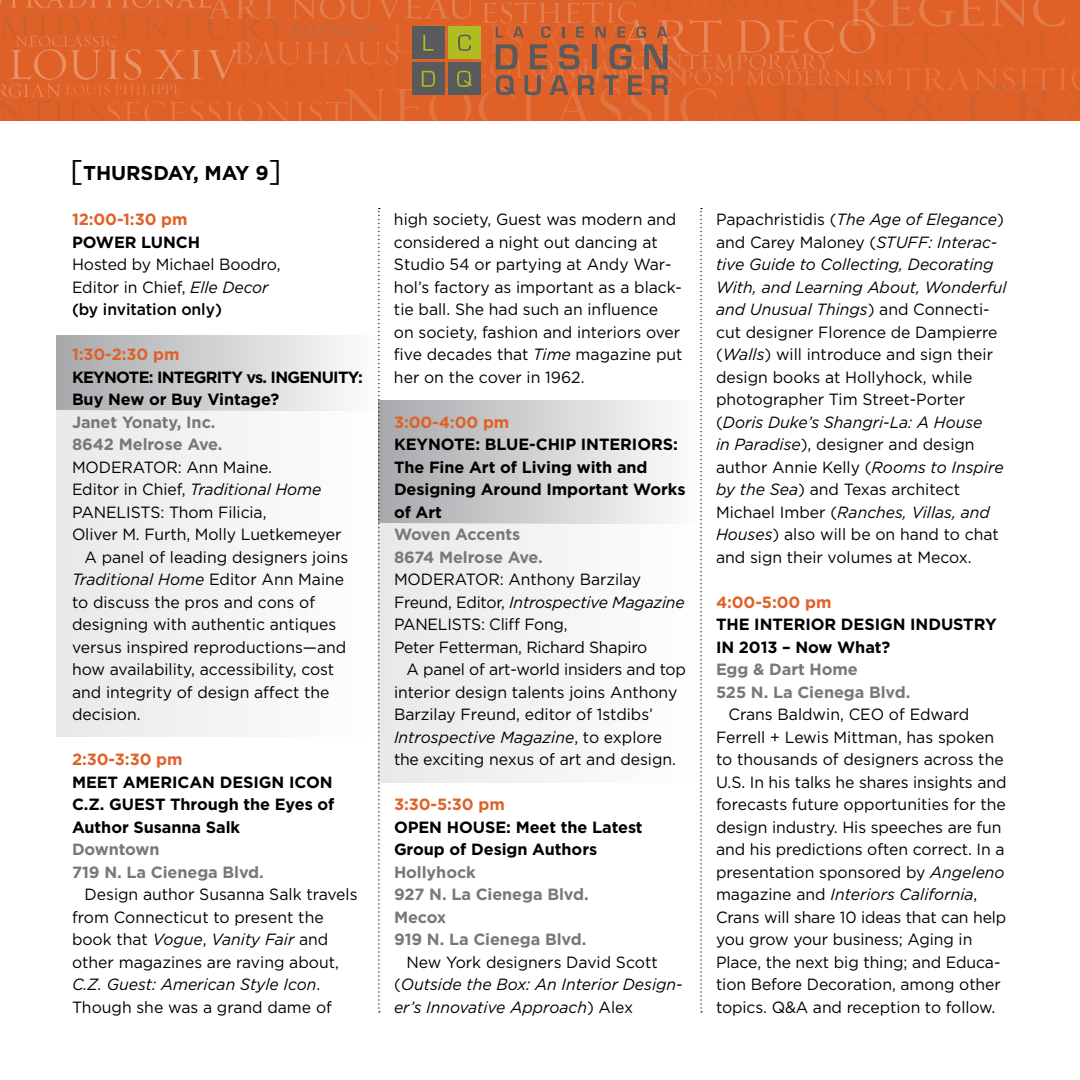
<style>
.page{position:relative;width:1080px;height:1080px;background:#fff}
.page>*{position:absolute;margin:0;border:0;box-sizing:border-box;transform-origin:0 0}
.t1{font:700 20px "Gotham";color:#000}
.t2{font:16.25px/22.5px "Gotham";color:#000}
.t3{font:700 16.25px/22.5px "Gotham";letter-spacing:-.005em;color:#000}
.t4{font:700 16.25px/22.5px "Gotham";letter-spacing:-.005em;color:#77787b}
.t5{font:italic 16.25px/22.5px "Gotham";color:#000}
.t6{font:700 16.25px "Gotham";letter-spacing:-.005em;color:#df6127}
.t7{font:700 16.25px "Gotham";letter-spacing:-.045em;color:#000}
.s1{font-weight:400;font-size:30px}
.s2{font-style:italic}
.s3{font-weight:500}
.s4{font-style:normal}
</style>
<div class="page">
<svg style="left:0;top:0;width:1080px;height:121px;background:#d7642d"></svg>
<div style="left:378px;top:400px;width:322px;height:123px;background:linear-gradient(to right,#a6a8ab,#fdfdfe)"></div>
<div style="left:378px;top:523px;width:322px;height:260px;background:#f3f3f4"></div>
<div style="left:56px;top:335px;width:323px;height:76px;background:linear-gradient(to right,#a6a8ab,#fdfdfe)"></div>
<div style="left:56px;top:411px;width:323px;height:326px;background:#f3f3f4"></div>
<svg style="left:378px;top:208px;width:2px;height:804px"></svg>
<svg style="left:700px;top:208px;width:2px;height:804px"></svg>
<p class="t1" style="left:70px;top:160px;width:29px"><span class="s1">[</span>THUR</p>
<p class="t1" style="left:141px;top:160px;width:143px">SDAY, MAY 9<span class="s1">]</span></p>
<p class="t6" style="left:72px;top:208px;width:117px">12:00-1:30 pm</p>
<p class="t3" style="left:72px;top:230px;width:26px">Powe</p>
<p class="t3" style="left:125px;top:230px;width:77px">r Lunch</p>
<p class="t2" style="left:72px;top:253px;width:210px">Hosted by Michael Boodro,<br>Editor in Chief, <span class="s2">Elle Decor </span><span class="s3">(by invitation only)</span></p>
<p class="t6" style="left:72px;top:343px;width:109px">1:30-2:30 pm</p>
<p class="t7" style="left:72px;top:366px;width:210px">Keynote: Integrity vs. Ingen</p>
<p class="t3" style="left:322px;top:365px;width:43px">uity:</p>
<p class="t3" style="left:72px;top:388px;width:209px">Buy New or Buy Vintage?</p>
<p class="t4" style="left:72px;top:410px;width:152px">Janet Yonaty, I nc.<br>8642 Melrose Ave.</p>
<p class="t2" style="left:72px;top:455px;width:202px">MODERATOR: Ann Maine.</p>
<p class="t5" style="left:72px;top:478px;width:251px"><span class="s4">Editor in Chief,</span> Traditional Home</p>
<p class="t2" style="left:72px;top:500px;width:196px">PANELISTS: Thom Filicia,</p>
<p class="t2" style="left:72px;top:523px;width:271px">Oliver M. Furth, Molly Luetkemeyer</p>
<p class="t2" style="left:84px;top:545px;width:265px">A panel of leading designers joins</p>
<p class="t5" style="left:72px;top:568px;width:274px">Traditional Home <span class="s4">Editor Ann Maine</span></p>
<p class="t2" style="left:72px;top:590px;width:245px">to discuss the pros and cons of</p>
<p class="t2" style="left:72px;top:613px;width:266px">designing with authentic antiques</p>
<p class="t2" style="left:72px;top:635px;width:276px">versus inspired reproductions—and</p>
<p class="t2" style="left:72px;top:658px;width:264px">how availability, accessibility, cost</p>
<p class="t2" style="left:72px;top:680px;width:259px">and integrity of design affect the</p>
<p class="t2" style="left:72px;top:703px;width:70px">decision.</p>
<p class="t6" style="left:72px;top:748px;width:112px">2:30-3:30 pm</p>
<p class="t3" style="left:72px;top:770px;width:65px">Meet Ame</p>
<p class="t3" style="left:72px;top:770px;width:264px;text-indent:88px">rican Design Icon<br>C.Z. Guest Through the Eyes of<br>Author Susanna Salk</p>
<p class="t4" style="left:72px;top:838px;width:193px">Downtown<br>719 N. La Cienega Blvd.</p>
<p class="t2" style="left:72px;top:883px;width:287px;text-indent:12px">Design author Susanna Salk travels from Connecticut to present the book that <span class="s2">Vogue</span>, <span class="s2">Vanity Fair</span> and other magazines are raving about,<br><span class="s2">C.Z. Guest: American Style Icon</span>.<br>Though she was a grand dame of</p>
<p class="t2" style="left:394px;top:208px;width:290px">high society, Guest was modern and considered a night out dancing at Studio 54 or partying at Andy War&shy;hol’s factory as important as a black&shy;tie ball. She had such an influence<br>on society, fashion and interiors over five decades that <span class="s2">Time</span> magazine put her on the cover in 1962.</p>
<p class="t6" style="left:394px;top:411px;width:117px">3:00-4:00 pm</p>
<p class="t3" style="left:394px;top:433px;width:293px">Keynote: Blue-Chip Interiors:<br>The Fine Art of Living with and<br>Designing Around I mportant Works of Art</p>
<p class="t4" style="left:394px;top:523px;width:150px">Woven Accents<br>8674 Melrose Ave.</p>
<p class="t2" style="left:394px;top:568px;width:292px">MODERATOR: Anthony Barzilay<br>Freund, Editor, <span class="s2">Introspective Magazine<br></span>PANELISTS: Cliff Fong,<br>Peter Fetterman, Richard Shapiro</p>
<p class="t2" style="left:394px;top:658px;width:294px;text-indent:12px">A panel of art-world insiders and top interior design talents joins Anthony Barzilay Freund, editor of 1stdibs’ <span class="s2">Introspective Magazine</span>, to explore the exciting nexus of art and design.</p>
<p class="t6" style="left:394px;top:793px;width:112px">3:30-5:30 pm</p>
<p class="t3" style="left:394px;top:815px;width:26px">Open</p>
<p class="t3" style="left:394px;top:815px;width:250px;text-indent:53px">Ho use : Meet the Latest<br>Group of Design Authors</p>
<p class="t4" style="left:394px;top:860px;width:196px">Hollyhock<br>927 N. La Cienega Blvd.<br>Mecox<br>919 N. La Cienega Blvd.</p>
<p class="t5" style="left:394px;top:950px;width:290px;text-indent:12px"><span class="s4">New York designers David Scott (</span>Outside the Box: An Interior Design&shy;er’s Innovative Approach<span class="s4">) Alex</span></p>
<p class="t2" style="left:716px;top:208px;width:292px">Papachristidis (<span class="s2">The Age of Elegance</span>) and Carey Maloney (<span class="s2">STUFF: Interac&shy;tive Guide to Collecting, Decorating With, and Learning About, Wonderful and Unusual Things</span>) and Connecti&shy;cut designer Florence de Dampierre (<span class="s2">Walls</span>) will introduce and sign their design books at Hollyhock, while photographer Tim Street-Porter (<span class="s2">Doris Duke’s Shangri-La: A House<br>in Paradise</span>), designer and design author Annie Kelly (<span class="s2">Rooms to Inspire by the Sea</span>) and Texas architect Michael Imber (<span class="s2">Ranches, Villas, and Houses</span>) also will be on hand to chat and sign their volumes at Mecox.</p>
<p class="t6" style="left:716px;top:591px;width:117px">4:00-5:00 pm</p>
<p class="t3" style="left:716px;top:613px;width:205px">The Interior Design Ind</p>
<p class="t3" style="left:941px;top:613px;width:57px">ustry</p>
<p class="t3" style="left:716px;top:635px;width:176px">in 2013 – Now What?</p>
<p class="t4" style="left:716px;top:658px;width:196px">Egg &amp; Dart Home<br>525 N. La Cienega Blvd.</p>
<p class="t2" style="left:716px;top:703px;width:292px;text-indent:12px">Crans Baldwin, CEO of Edward Ferrell + Lewis Mittman, has spoken to thousands of designers across the U.S. In his talks he shares insights and forecasts future opportunities for the design industry. His speeches are fun and his predictions often correct. In a presentation sponsored by <span class="s2">Angeleno </span>magazine and <span class="s2">Interiors California</span>, Crans will share 10 ideas that can help you grow your business; Aging in Place, the next big thing; and Educa&shy;tion Before Decoration, among other topics. Q&amp;A and reception to follow.</p>
</div>
